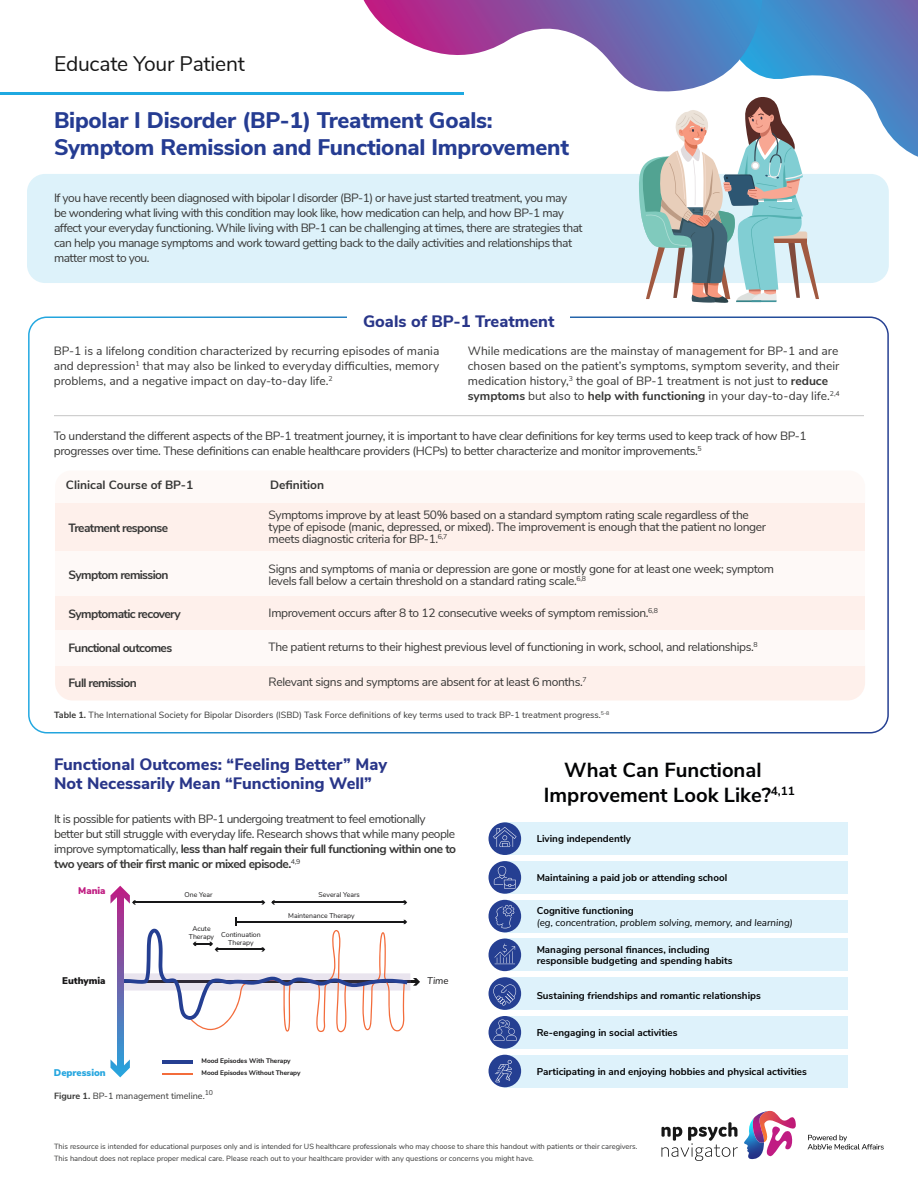
<style>
.page{position:relative;width:918px;height:1188px;background:#fff}
.page>*{position:absolute;margin:0;border:0;box-sizing:border-box;transform-origin:0 0}
.Heading{font:800 22.5px/27px "Nunito Sans";letter-spacing:-.01em;color:#253c92}
.Content_Heading{font:21px "Nunito Sans";letter-spacing:-.01em;color:#161616}
.t1{font:700 20.25px/24.3px "Nunito Sans";color:#020304}
.Section_Headers{font:800 16.5px/19.5px "Nunito Sans";color:#293689}
.Body{font:12px/15px "Nunito Sans";letter-spacing:-.03em;color:#373736}
.Body-2{font:12px/15px "Nunito Sans";color:#373736}
.Body-3{font:700 12px "Nunito Sans";letter-spacing:-.05em;color:#373736}
.Body-4{font:700 12px "Nunito Sans";color:#373736}
.t2{font:700 9.9px/11.9px "Nunito Sans";color:#020304}
.t3{font:italic 9.9px/11.9px "Nunito Sans";color:#020304}
.t4{font:900 9.75px "Nunito Sans";color:#26a6df}
.t5{font:900 9.75px "Nunito Sans";color:#181718}
.t6{font:900 9.75px "Nunito Sans";color:#c01d82}
.t7{font:italic 9.75px "Nunito Sans";color:#181718}
.Figure_Caption{font:9px "Nunito Sans";color:#373736}
.t8{font:7.5px/12px "Nunito Sans";color:#373736}
.t9{font:6.9px/6.1px "Nunito Sans";color:#181718}
.t10{font:700 6.6px "Nunito Sans";color:#181718}
.s1{font-weight:700}
.s2{font-weight:700;font-style:normal}
</style>
<div class="page">
<svg style="left:320px;top:0;width:318px;height:95px"></svg>
<svg style="left:808px;top:1135px;width:76px;height:15px"></svg>
<img style="left:744px;top:1120px;width:17px;height:39px">
<svg style="left:761px;top:1142px;width:32px;height:15px"></svg>
<img style="left:768px;top:1111px;width:28px;height:31px">
<img style="left:752px;top:1111px;width:16px;height:33px">
<svg style="left:661px;top:1122px;width:77px;height:39px"></svg>
<div style="left:27px;top:174px;width:862px;height:109px;background:#ddf2fa;border-radius:18px"></div>
<hr style="left:0;top:92px;width:463px;height:2px;background:#1fa9e1">
<div style="left:55px;top:549px;width:810px;height:48px;background:#fef9f7"></div>
<div style="left:55px;top:596px;width:810px;height:36px;background:#fef0eb"></div>
<div style="left:55px;top:666px;width:810px;height:35px;background:#fef0eb"></div>
<div style="left:55px;top:630px;width:810px;height:35px;background:#fef9f7"></div>
<div style="left:55px;top:503px;width:810px;height:47px;background:#fef0eb"></div>
<svg style="left:117px;top:905px;width:6px;height:154px"></svg>
<svg style="left:110px;top:1059px;width:20px;height:18px"></svg>
<hr style="left:133px;top:902px;width:131px;height:1px;background:#171718">
<svg style="left:110px;top:886px;width:26px;height:19px"></svg>
<svg style="left:261px;top:900px;width:4px;height:5px"></svg>
<hr style="left:273px;top:902px;width:133px;height:1px;background:#171718">
<svg style="left:271px;top:900px;width:4px;height:5px"></svg>
<svg style="left:403px;top:900px;width:4px;height:5px"></svg>
<svg style="left:120px;top:918px;width:300px;height:114px"></svg>
<hr style="left:162px;top:1060px;width:31px;height:4px;background:#253f92">
<hr style="left:162px;top:1073px;width:31px;height:1px;background:#f36c3b">
<div style="left:505px;top:822px;width:343px;height:33px;background:#def2fb"></div>
<div style="left:489px;top:822px;width:32px;height:33px;background:#253f92;border-radius:50%"></div>
<div style="left:505px;top:861px;width:343px;height:33px;background:#def2fb"></div>
<div style="left:489px;top:861px;width:32px;height:33px;background:#253f92;border-radius:50%"></div>
<div style="left:505px;top:900px;width:343px;height:32px;background:#def2fb"></div>
<div style="left:489px;top:900px;width:32px;height:32px;background:#253f92;border-radius:50%"></div>
<div style="left:505px;top:939px;width:343px;height:32px;background:#def2fb"></div>
<div style="left:489px;top:939px;width:32px;height:32px;background:#253f92;border-radius:50%"></div>
<div style="left:505px;top:977px;width:343px;height:33px;background:#def2fb"></div>
<div style="left:489px;top:977px;width:32px;height:33px;background:#253f92;border-radius:50%"></div>
<div style="left:505px;top:1016px;width:343px;height:33px;background:#def2fb"></div>
<div style="left:489px;top:1016px;width:32px;height:33px;background:#253f92;border-radius:50%"></div>
<div style="left:505px;top:1055px;width:343px;height:32px;background:#def2fb"></div>
<div style="left:489px;top:1055px;width:32px;height:32px;background:#253f92;border-radius:50%"></div>
<svg style="left:495px;top:905px;width:19px;height:24px"></svg>
<svg style="left:493px;top:827px;width:23px;height:20px"></svg>
<svg style="left:494px;top:866px;width:22px;height:23px"></svg>
<svg style="left:495px;top:944px;width:20px;height:21px"></svg>
<svg style="left:494px;top:1019px;width:23px;height:22px"></svg>
<svg style="left:493px;top:984px;width:23px;height:22px"></svg>
<svg style="left:495px;top:1060px;width:17px;height:22px"></svg>
<hr style="left:54px;top:415px;width:810px;height:1px;background:#c5c5c5">
<svg style="left:638px;top:0;width:280px;height:303px"></svg>
<p class="Content_Heading" style="left:54px;top:49px;width:192px">Educate Your Patient</p>
<p class="Heading" style="left:54px;top:105px;width:517px">Bipolar I Disorder (BP-1) Treatment Goals:<br>Symptom Remission and Functional Improvement</p>
<p class="Body" style="left:54px;top:189px;width:530px">If you have recently been diagnosed with bipolar I disorder (BP-1) or have just started treatment, you may be wondering what living with this condition may look like, how medication can help, and how BP-1 may affect your everyday functioning. While living with BP-1 can be challenging at times, there are strategies that can help you manage symptoms and work toward getting back to the daily activities and relationships that matter most to you.</p>
<p class="Section_Headers" style="left:363px;top:311px;width:193px">Goals of BP-1 Treatment</p>
<p class="Body" style="left:54px;top:342px;width:387px;text-align:justify">BP-1 is a lifelong condition characterized by recurring episodes of mania and depression<sup>1</sup> that may also be linked to everyday difficulties, memory problems, and a negative impact on day-to-day life.<sup>2</sup></p>
<p class="Body-2" style="left:468px;top:342px;width:373px">While medications are the mainstay of management for BP-1 and are chosen based on the patient’s symptoms, symptom severity, and their medication history,<sup>3</sup> the goal of BP-1 treatment is not just to <span class="s1">reduce symptoms</span> but also to <span class="s1">help with functioning</span> in your day-to-day life.<sup>2,4</sup></p>
<p class="Body" style="left:54px;top:427px;width:755px">To understand the different aspects of the BP-1 treatment journey, it is important to have clear definitions for key terms used to keep track of how BP-1 progresses over time. These definitions can enable healthcare providers (HCPs) to better characterize and monitor improvements.<sup>5</sup></p>
<p class="Body-4" style="left:66px;top:476px;width:129px">Clinical Course of BP-1</p>
<p class="Body-4" style="left:270px;top:476px;width:56px">Definition</p>
<p class="Body" style="left:269px;top:508px;width:499px;line-height:12px">Symptoms improve by at least 50% based on a standard symptom rating scale regardless of the type of episode (manic, depressed, or mixed). The improvement is enough that the patient no longer meets diagnostic criteria for BP-1.<sup>6,7</sup></p>
<p class="Body" style="left:269px;top:562px;width:507px;line-height:12px">Signs and symptoms of mania or depression are gone or mostly gone for at least one week; symptom levels fall below a certain threshold on a standard rating scale.<sup>6,8</sup></p>
<p class="Body" style="left:269px;top:605px;width:391px">Improvement occurs after 8 to 12 consecutive weeks of symptom remission.<sup>6,8</sup></p>
<p class="Body-3" style="left:69px;top:519px;width:101px">Treatment response</p>
<p class="Body-3" style="left:69px;top:566px;width:101px">Symptom remission</p>
<p class="Body-3" style="left:69px;top:605px;width:114px">Symptomatic recovery</p>
<p class="Body-3" style="left:69px;top:639px;width:105px">Functional outcomes</p>
<p class="Body-3" style="left:69px;top:674px;width:70px">Full remission</p>
<p class="Body" style="left:269px;top:639px;width:491px">The patient returns to their highest previous level of functioning in work, school, and relationships.<sup>8</sup></p>
<p class="Body" style="left:269px;top:674px;width:319px">Relevant signs and symptoms are absent for at least 6 months.<sup>7</sup></p>
<p class="Figure_Caption" style="left:54px;top:708px;width:557px"><span class="s1">Table 1.</span> The International Society for Bipolar Disorders (ISBD) Task Force definitions of key terms used to track BP-1 treatment progress.<sup>5-8</sup></p>
<p class="Section_Headers" style="left:54px;top:753px;width:335px">Functional Outcomes: “Feeling Better” May<br>Not Necessarily Mean “Functioning Well”</p>
<p class="Body" style="left:54px;top:811px;width:404px">It is possible for patients with BP-1 undergoing treatment to feel emotionally better but still struggle with everyday life. Research shows that while many people improve symptomatically, <span class="s1">less than half regain their full functioning within one to two years of their first manic or mixed episode.</span><sup>4,9</sup></p>
<p class="t6" style="left:78px;top:884px;width:29px">Mania</p>
<p class="t9" style="left:185px;top:891px;width:30px">One Year</p>
<p class="t9" style="left:319px;top:891px;width:43px">Several Years</p>
<p class="t9" style="left:288px;top:912px;width:68px">Maintenance Therapy</p>
<p class="t9" style="left:189px;top:925px;width:73px;text-indent:4px">Acute<br>Therapy Continuation</p>
<p class="t9" style="left:228px;top:939px;width:27px">Therapy</p>
<p class="t5" style="left:62px;top:974px;width:45px">Euthymia</p>
<p class="t7" style="left:427px;top:974px;width:23px">Time</p>
<p class="t4" style="left:54px;top:1065px;width:53px">Depression</p>
<p class="t10" style="left:202px;top:1056px;width:91px">Mood Episodes With Therapy</p>
<p class="t10" style="left:202px;top:1068px;width:101px">Mood Episodes Without Therapy</p>
<p class="Figure_Caption" style="left:54px;top:1089px;width:161px"><span class="s1">Figure 1.</span> BP-1 management timeline.<sup>10</sup></p>
<p class="t1" style="left:544px;top:757px;width:252px;text-indent:20px">What Can Functional<br>Improvement Look Like?<sup>4,11</sup></p>
<p class="t2" style="left:537px;top:832px;width:96px">Living independently</p>
<p class="t2" style="left:537px;top:871px;width:192px">Maintaining a paid job or attending school</p>
<p class="t3" style="left:537px;top:905px;width:258px"><span class="s2">Cognitive functioning<br></span>(eg, concentration, problem solving, memory, and learning)</p>
<p class="t2" style="left:537px;top:943px;width:197px">Managing personal finances, including responsible budgeting and spending habits</p>
<p class="t2" style="left:537px;top:989px;width:226px">Sustaining friendships and romantic relationships</p>
<p class="t2" style="left:537px;top:1026px;width:142px">Re-engaging in social activities</p>
<p class="t2" style="left:537px;top:1065px;width:272px">Participating in and enjoying hobbies and physical activities</p>
<p class="t8" style="left:54px;top:1140px;width:585px">This resource is intended for educational purposes only and is intended for US healthcare professionals who may choose to share this handout with patients or their caregivers.<br>This handout does not replace proper medical care. Please reach out to your healthcare provider with any questions or concerns you might have.</p>
</div>
